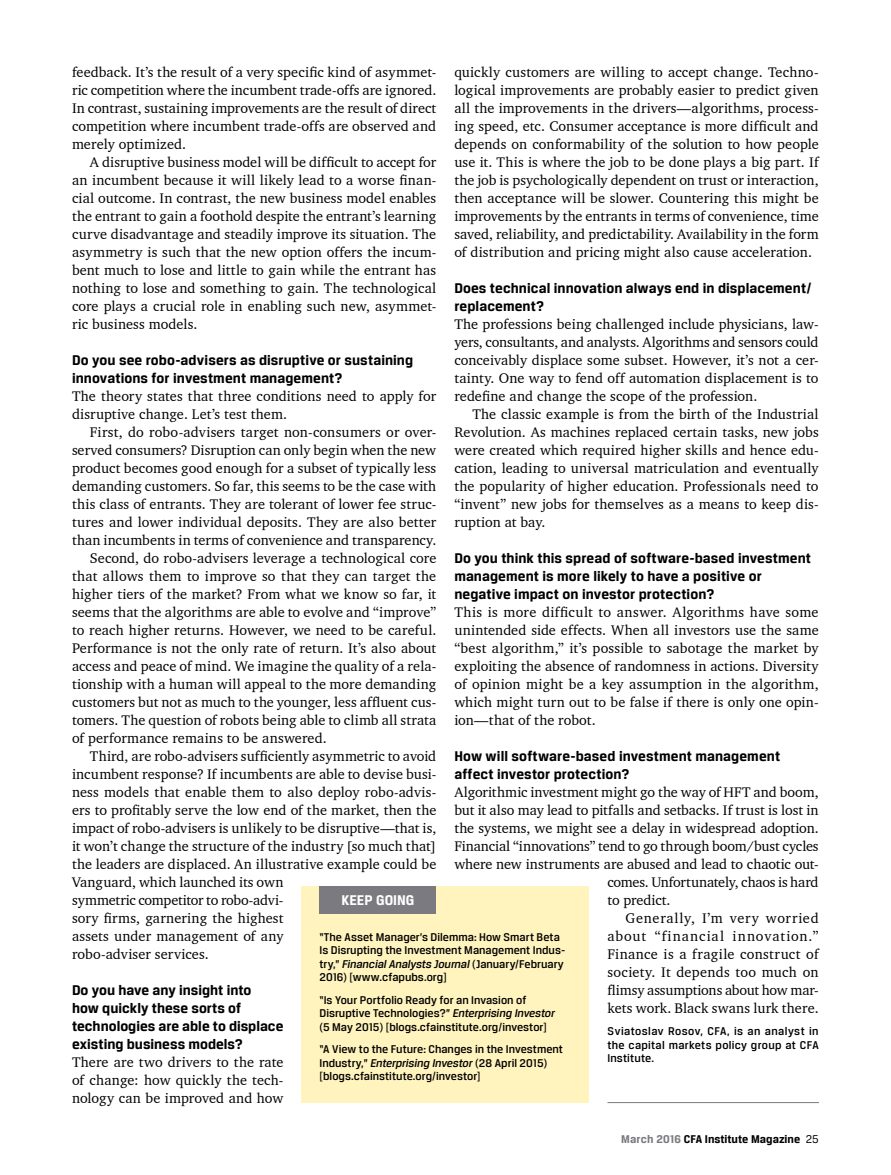
<style>
.page{position:relative;width:891px;height:1175px;background:#fff}
.page>*{position:absolute;margin:0;border:0;box-sizing:border-box;transform-origin:0 0}
.t1{font:700 15px/18px "Breuer Text";letter-spacing:.005em;color:#000}
.t2{font:700 15px "Breuer Text";color:#fff}
.t3{font:14.25px/18px "Charter BT";letter-spacing:.005em;color:#000;text-align:justify}
.t4{font:14.25px "Charter BT";letter-spacing:-.02em;color:#000}
.t5{font:14.25px "Charter BT";letter-spacing:-.015em;color:#000}
.t6{font:14.25px "Charter BT";letter-spacing:.025em;color:#000}
.t7{font:14.25px "Charter BT";letter-spacing:.07em;color:#000}
.t8{font:14.25px "Charter BT";letter-spacing:.05em;color:#000}
.t9{font:500 12px/13.5px "Breuer Text";color:#000}
.t10{font:700 12px "Breuer Text";color:#000}
.s1{font-style:italic}
.s2{color:#7b7a80}
.s3{font-weight:400}
</style>
<div class="page">
<hr style="left:608px;top:1102px;width:211px;height:1px;background:#7b7a80">
<div style="left:302px;top:886px;width:288px;height:216px;background:#fff3be"></div>
<div style="left:320px;top:886px;width:116px;height:28px;background:#7b7a80"></div>
<p class="t3" style="left:72px;top:62px;width:366px">feedback. It’s the result of a very specific kind of asymmet&shy;ric competition where the incumbent trade-offs are ignored.<br>In contrast, sustaining improvements are the result of direct competition where incumbent trade-offs are observed and merely optimized.</p>
<p class="t3" style="left:72px;top:152px;width:366px;text-indent:18px">A disruptive business model will be difficult to accept for an incumbent because it will likely lead to a worse finan&shy;cial outcome. In contrast, the new business model enables the entrant to gain a foothold despite the entrant’s learning curve disadvantage and steadily improve its situation. The asymmetry is such that the new option offers the incum&shy;bent much to lose and little to gain while the entrant has nothing to lose and something to gain. The technological core plays a crucial role in enabling such new, asymmet&shy;ric business models.</p>
<p class="t1" style="left:72px;top:350px;width:343px">Do you see robo-advisers as disruptive or sustaining innovations for investment management?</p>
<p class="t3" style="left:72px;top:386px;width:366px">The theory states that three conditions need to apply for disruptive change. Let’s test them.</p>
<p class="t3" style="left:90px;top:422px;width:348px">First, do robo-advisers target non-consumers or over-</p>
<p class="t3" style="left:72px;top:440px;width:366px">served consumers? Disruption can only begin when the new</p>
<p class="t3" style="left:72px;top:458px;width:366px">product becomes good enough for a subset of typically less</p>
<p class="t3" style="left:72px;top:476px;width:366px">demanding customers. So far, this seems to be the case with</p>
<p class="t3" style="left:72px;top:494px;width:366px">this class of entrants. They are tolerant of lower fee struc-</p>
<p class="t3" style="left:72px;top:512px;width:366px">tures and lower individual deposits. They are also better</p>
<p class="t3" style="left:72px;top:530px;width:366px">than incumbents in terms of convenience and transparency.</p>
<p class="t3" style="left:90px;top:548px;width:348px">Second, do robo-advisers leverage a technological core</p>
<p class="t3" style="left:72px;top:566px;width:366px">that allows them to improve so that they can target the</p>
<p class="t3" style="left:72px;top:584px;width:366px">higher tiers of the market? From what we know so far, it</p>
<p class="t3" style="left:72px;top:602px;width:366px">seems that the algorithms are able to evolve and “improve”</p>
<p class="t3" style="left:72px;top:620px;width:366px">to reach higher returns. However, we need to be careful.</p>
<p class="t3" style="left:72px;top:638px;width:366px">Performance is not the only rate of return. It’s also about</p>
<p class="t3" style="left:72px;top:656px;width:366px">access and peace of mind. We imagine the quality of a rela-</p>
<p class="t3" style="left:72px;top:674px;width:366px">tionship with a human will appeal to the more demanding</p>
<p class="t3" style="left:72px;top:692px;width:366px">customers but not as much to the younger, less affluent cus-</p>
<p class="t3" style="left:72px;top:710px;width:366px">tomers. The question of robots being able to climb all strata</p>
<p class="t3" style="left:72px;top:728px;width:256px">of performance remains to be answered.</p>
<p class="t3" style="left:90px;top:746px;width:348px">Third, are robo-advisers sufficiently asymmetric to avoid</p>
<p class="t3" style="left:72px;top:764px;width:366px">incumbent response? If incumbents are able to devise busi-</p>
<p class="t3" style="left:72px;top:782px;width:366px">ness models that enable them to also deploy robo-advis-</p>
<p class="t3" style="left:72px;top:800px;width:366px">ers to profitably serve the low end of the market, then the</p>
<p class="t3" style="left:72px;top:818px;width:366px">impact of robo-advisers is unlikely to be disruptive—that is,</p>
<p class="t3" style="left:72px;top:836px;width:366px">it won’t change the structure of the industry [so much that]</p>
<p class="t3" style="left:72px;top:854px;width:366px">the leaders are displaced. An illustrative example could be</p>
<p class="t3" style="left:72px;top:872px;width:213px">Vanguard, which launched its own</p>
<p class="t4" style="left:72px;top:891px;width:213px">symmetric competitor to robo-advi-</p>
<p class="t3" style="left:72px;top:908px;width:213px">sory firms, garnering the highest</p>
<p class="t3" style="left:72px;top:926px;width:213px">assets under management of any</p>
<p class="t3" style="left:72px;top:944px;width:138px">robo-adviser services.</p>
<p class="t1" style="left:72px;top:980px;width:213px">Do you have any insight into<br>how quickly these sorts of technologies are able to displace existing business models?</p>
<p class="t3" style="left:72px;top:1052px;width:213px">There are two drivers to the rate of change: how quickly the tech&shy;nology can be improved and how</p>
<p class="t3" style="left:454px;top:62px;width:366px">quickly customers are willing to accept change. Techno&shy;logical improvements are probably easier to predict given all the improvements in the drivers—algorithms, process&shy;ing speed, etc. Consumer acceptance is more difficult and depends on conformability of the solution to how people use it. This is where the job to be done plays a big part. If the job is psychologically dependent on trust or interaction, then acceptance will be slower. Countering this might be improvements by the entrants in terms of convenience, time saved, reliability, and predictability. Availability in the form of distribution and pricing might also cause acceleration.</p>
<p class="t1" style="left:454px;top:278px;width:359px">Does technical innovation always end in displacement/ replacement?</p>
<p class="t3" style="left:454px;top:314px;width:366px">The professions being challenged include physicians, law&shy;yers, consultants, and analysts. Algorithms and sensors could conceivably displace some subset. However, it’s not a cer&shy;tainty. One way to fend off automation displacement is to redefine and change the scope of the profession.</p>
<p class="t3" style="left:454px;top:404px;width:366px;text-indent:18px">The classic example is from the birth of the Industrial Revolution. As machines replaced certain tasks, new jobs were created which required higher skills and hence edu&shy;cation, leading to universal matriculation and eventually the popularity of higher education. Professionals need to “invent” new jobs for themselves as a means to keep dis&shy;ruption at bay.</p>
<p class="t1" style="left:454px;top:548px;width:358px">Do you think this spread of software-based investment management is more likely to have a positive or negative impact on investor protection?</p>
<p class="t3" style="left:454px;top:602px;width:366px">This is more difficult to answer. Algorithms have some unintended side effects. When all investors use the same “best algorithm,” it’s possible to sabotage the market by exploiting the absence of randomness in actions. Diversity of opinion might be a key assumption in the algorithm, which might turn out to be false if there is only one opin&shy;ion—that of the robot.</p>
<p class="t1" style="left:454px;top:746px;width:327px">How will software-based investment management affect investor protection?</p>
<p class="t3" style="left:454px;top:782px;width:366px">Algorithmic investment might go the way of HFT and boom,</p>
<p class="t3" style="left:454px;top:800px;width:366px">but it also may lead to pitfalls and setbacks. If trust is lost in</p>
<p class="t3" style="left:454px;top:818px;width:366px">the systems, we might see a delay in widespread adoption.</p>
<p class="t3" style="left:454px;top:836px;width:366px">Financial “innovations” tend to go through boom/bust cycles</p>
<p class="t3" style="left:454px;top:854px;width:366px">where new instruments are abused and lead to chaotic out-</p>
<p class="t5" style="left:608px;top:873px;width:213px">comes. Unfortunately, chaos is hard</p>
<p class="t3" style="left:608px;top:890px;width:65px">to predict.</p>
<p class="t8" style="left:626px;top:909px;width:195px">Generally, I’m very worried</p>
<p class="t7" style="left:608px;top:927px;width:213px">about “financial innovation.”</p>
<p class="t6" style="left:608px;top:945px;width:213px">Finance is a fragile construct of</p>
<p class="t3" style="left:608px;top:962px;width:213px">society. It depends too much on</p>
<p class="t3" style="left:608px;top:980px;width:213px">flimsy assumptions about how mar-</p>
<p class="t3" style="left:608px;top:998px;width:213px">kets work. Black swans lurk there.</p>
<p class="t9" style="left:608px;top:1024px;width:213px;text-align:justify">Sviatoslav Rosov, CFA, is an analyst in the capital markets policy group at CFA Institute.</p>
<p class="t2" style="left:342px;top:891px;width:74px">KEEP GOING</p>
<p class="t9" style="left:320px;top:930px;width:247px">“The Asset Manager’s Dilemma: How Smart Beta Is Disrupting the Investment Management Indus&shy;try,” <span class="s1">Financial Analysts Journal</span> (January/February 2016) [www.cfapubs.org]</p>
<p class="t9" style="left:320px;top:993px;width:237px">“Is Your Portfolio Ready for an Invasion of<br>Disruptive Technologies?” <span class="s1">Enterprising Investor </span>(5 May 2015) [blogs.cfainstitute.org/investor]</p>
<p class="t9" style="left:320px;top:1042px;width:245px">“A View to the Future: Changes in the Investment<br>Industry,” <span class="s1">Enterprising Investor</span> (28 April 2015) [blogs.cfainstitute.org/investor]</p>
<p class="t10" style="left:621px;top:1132px;width:199px"><span class="s2">March 2016</span> CFA Institute Magazine <span class="s3">25</span></p>
</div>
